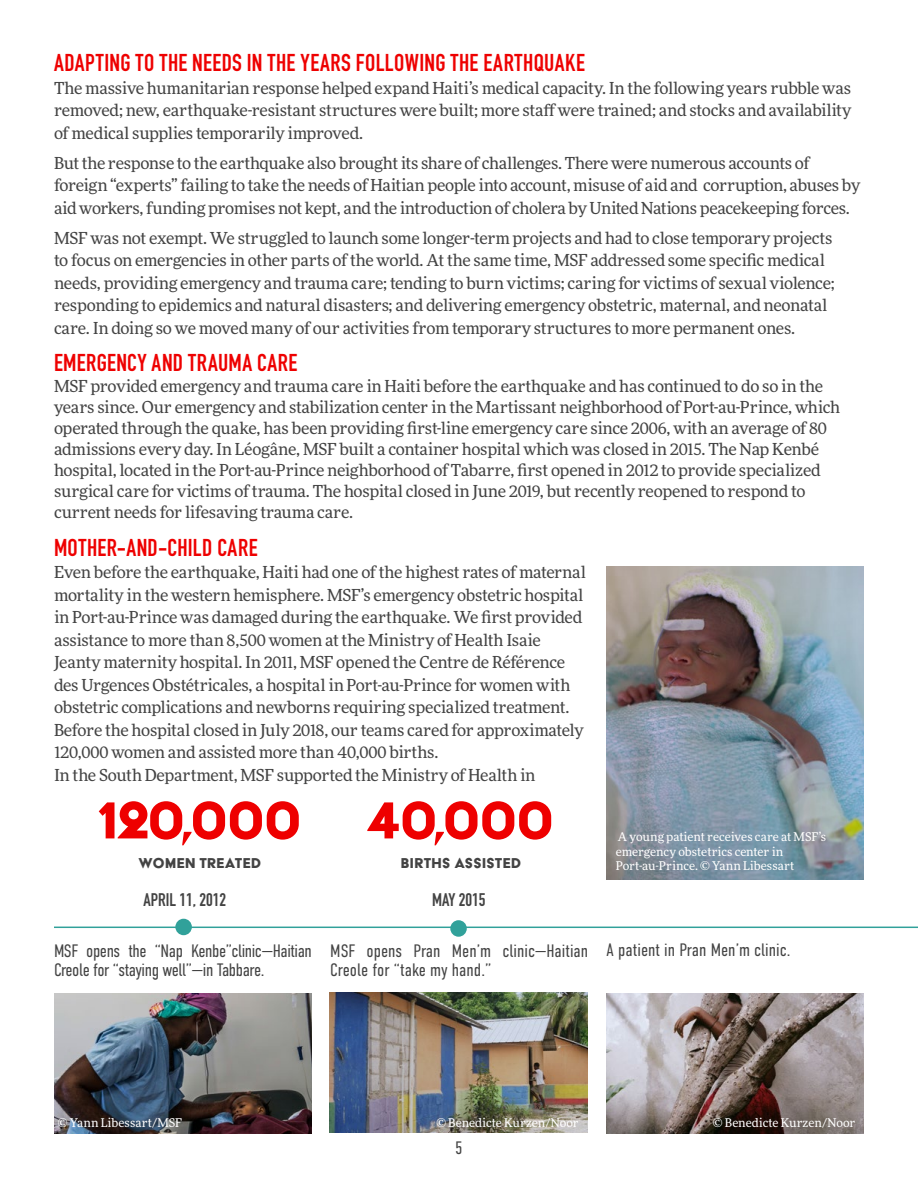
<style>
.page{position:relative;width:918px;height:1188px;background:#fff}
.page>*{position:absolute;margin:0;border:0;box-sizing:border-box;transform-origin:0 0}
.t1{font:60px "Acier BAT Text Solid";letter-spacing:-.01em;color:#e00}
.t2{font:700 24px "DIN Condensed";letter-spacing:.02em;color:#e00}
.t3{font:300 18px/19.5px "DIN Condensed";letter-spacing:-.01em;color:#434343}
.t4{font:700 18px "DIN Condensed";color:#434343}
.t5{font:16.5px/22.5px "More Pro";letter-spacing:-.015em;color:#434343}
.t6{font:16.5px "Acier BAT Text Solid";letter-spacing:.025em;color:#434343}
.t7{font:12px/14.4px "More Pro";color:#fff}
</style>
<div class="page">
<hr style="left:54px;top:927px;width:864px;height:1px;background:#31a19a">
<div style="left:175px;top:919px;width:17px;height:16px;background:#31a19a;border-radius:50%"></div>
<div style="left:450px;top:920px;width:17px;height:17px;background:#31a19a;border-radius:50%"></div>
<img style="left:54px;top:994px;width:258px;height:140px">
<img style="left:329px;top:993px;width:258px;height:140px">
<img style="left:606px;top:994px;width:258px;height:140px">
<img style="left:606px;top:566px;width:258px;height:313px">
<h2 class="t2" style="left:54px;top:47px;width:532px">ADAPTING TO THE NEEDS IN THE YEARS FOLLOWING THE EARTHQUAKE</h2>
<p class="t5" style="left:54px;top:76px;width:799px;text-align:justify">The massive humanitarian response helped expand Haiti’s medical capacity. In the following years rubble was removed; new, earthquake-resistant structures were built; more staff were trained; and stocks and availability of medical supplies temporarily improved.</p>
<p class="t5" style="left:54px;top:151px;width:808px">But the response to the earthquake also brought its share of challenges. There were numerous accounts of foreign “experts” failing to take the needs of Haitian people into account, misuse of aid and corruption, abuses by aid workers, funding promises not kept, and the introduction of cholera by United Nations peacekeeping forces.</p>
<p class="t5" style="left:54px;top:226px;width:782px">MSF was not exempt. We struggled to launch some longer-term projects and had to close temporary projects to focus on emergencies in other parts of the world. At the same time, MSF addressed some specific medical needs, providing emergency and trauma care; tending to burn victims; caring for victims of sexual violence; responding to epidemics and natural disasters; and delivering emergency obstetric, maternal, and neonatal care. In doing so we moved many of our activities from temporary structures to more permanent ones.</p>
<h2 class="t2" style="left:54px;top:347px;width:245px">EMERGENCY AND TRAUMA CARE</h2>
<p class="t5" style="left:54px;top:375px;width:788px;line-height:21px">MSF provided emergency and trauma care in Haiti before the earthquake and has continued to do so in the years since. Our emergency and stabilization center in the Martissant neighborhood of Port-au-Prince, which operated through the quake, has been providing first-line emergency care since 2006, with an average of 80 admissions every day. In Léogâne, MSF built a container hospital which was closed in 2015. The Nap Kenbé hospital, located in the Port-au-Prince neighborhood of Tabarre, first opened in 2012 to provide specialized surgical care for victims of trauma. The hospital closed in June 2019, but recently reopened to respond to current needs for lifesaving trauma care.</p>
<h2 class="t2" style="left:54px;top:531px;width:205px">MOTHER-AND-CHILD CARE</h2>
<p class="t5" style="left:54px;top:560px;width:533px">Even before the earthquake, Haiti had one of the highest rates of maternal mortality in the western hemisphere. MSF’s emergency obstetric hospital in Port-au-Prince was damaged during the earthquake. We first provided assistance to more than 8,500 women at the Ministry of Health Isaie Jeanty maternity hospital. In 2011, MSF opened the Centre de Référence des Urgences Obstétricales, a hospital in Port-au-Prince for women with obstetric complications and newborns requiring specialized treatment.<br>Before the hospital closed in July 2018, our teams cared for approximately 120,000 women and assisted more than 40,000 births.<br>In the South Department, MSF supported the Ministry of Health in</p>
<h1 class="t1" style="left:99px;top:789px;width:204px">120,000</h1>
<p class="t6" style="left:138px;top:855px;width:125px">WOMEN TREATED</p>
<h1 class="t1" style="left:369px;top:789px;width:187px">40,000</h1>
<p class="t6" style="left:401px;top:855px;width:122px">BIRTHS ASSISTED</p>
<p class="t4" style="left:143px;top:888px;width:84px">APRIL 11, 2012</p>
<p class="t4" style="left:432px;top:888px;width:55px">MAY 2015</p>
<p class="t7" style="left:616px;top:829px;width:212px">A young patient receives care at MSF’s emergency obstetrics center in<br>Port-au-Prince. © Yann Libessart</p>
<p class="t3" style="left:54px;top:941px;width:259px">MSF opens the “Nap Kenbe”clinic—Haitian</p>
<p class="t3" style="left:606px;top:940px;width:186px">A patient in Pran Men’m clinic.</p>
<p class="t3" style="left:54px;top:960px;width:212px">Creole for “staying well”—in Tabbare.</p>
<p class="t3" style="left:330px;top:941px;width:260px">MSF opens Pran Men’m clinic—Haitian<br>Creole for “take my hand.”</p>
<p class="t7" style="left:58px;top:1115px;width:126px">© Yann Libessart/MSF</p>
<p class="t7" style="left:436px;top:1115px;width:144px">© Benedicte Kurzen/Noor</p>
<p class="t7" style="left:713px;top:1115px;width:144px">© Benedicte Kurzen/Noor</p>
<p class="t3" style="left:455px;top:1138px;width:9px">5</p>
</div>
